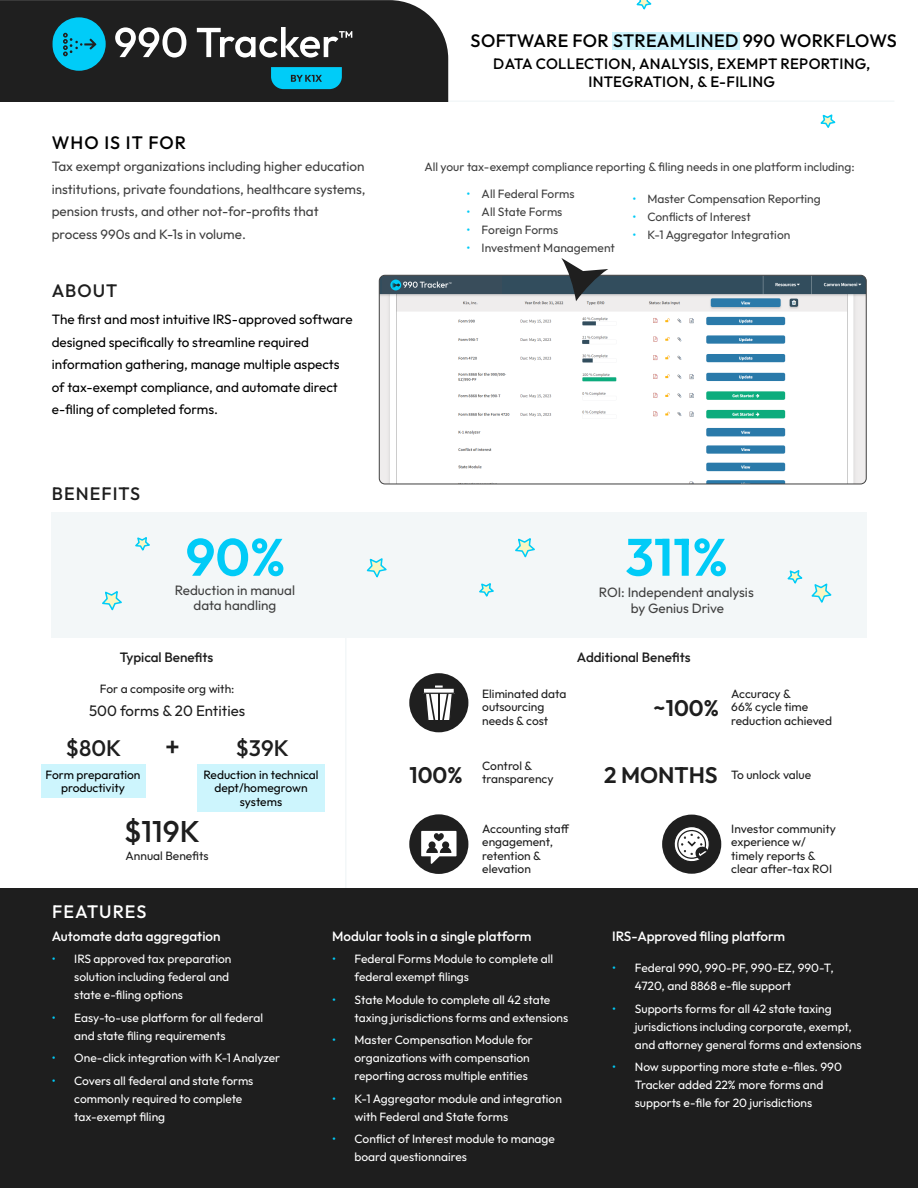
<style>
.page{position:relative;width:918px;height:1188px;background:#fff}
.page>*{position:absolute;margin:0;border:0;box-sizing:border-box;transform-origin:0 0}
.t1{font:600 52.5px "Outfit";color:#00cbf7}
.t2{font:500 30px "Outfit";color:#1e1e1e}
.t3{font:500 27px "Outfit";color:#1e1e1e}
.t4{font:600 22.5px "Outfit";color:#1e1e1e}
.t5{font:500 22.5px "Outfit";color:#1e1e1e}
.Sub_1{font:500 18px "Outfit";letter-spacing:.02em;color:#000}
.Sub_1-2{font:500 18px "Outfit";letter-spacing:.06em;color:#1e1e1e}
.Sub_1-3{font:500 18px "Outfit";letter-spacing:.06em;color:#000}
.Sub_1-4{font:500 18px "Outfit";letter-spacing:.05em;color:#fff}
.t6{font:500 15px/18px "Outfit";letter-spacing:.02em;color:#000;text-align:center}
.t7{font:15px "Outfit";color:#1e1e1e}
.Sub_1-5{font:13.5px/22.5px "Outfit";color:#404040;text-align:center}
.t8{font:13.5px/22.5px "Outfit";color:#000}
.t9{font:500 13.5px "Outfit";color:#fff}
.t10{font:500 13.5px "Outfit";color:#1e1e1e}
.t11{font:12px/18px "Outfit";color:#fff}
.t12{font:12px/13.5px "Outfit";color:#1e1e1e}
.t13{font:12px "Outfit";color:#404040}
.t14{font:12px/13.5px "Outfit";color:#000;text-align:center}
.s1{color:#00cbf7}
</style>
<div class="page">
<hr style="left:345px;top:621px;width:1px;height:275px;background:#f3f7f8">
<div style="left:52px;top:512px;width:815px;height:126px;background:#f3f7f8"></div>
<div style="left:0;top:888px;width:918px;height:300px;background:#1e1e1e"></div>
<img style="left:379px;top:275px;width:487px;height:209px">
<div style="left:379px;top:275px;width:487px;height:209px;border:1px solid #404040;border-radius:6px"></div>
<svg style="left:561px;top:258px;width:47px;height:43px"></svg>
<div style="left:612px;top:32px;width:128px;height:18px;background:#cdf4fd"></div>
<svg style="left:102px;top:591px;width:20px;height:20px"></svg>
<svg style="left:366px;top:558px;width:21px;height:20px"></svg>
<svg style="left:515px;top:538px;width:20px;height:20px"></svg>
<svg style="left:135px;top:537px;width:15px;height:14px"></svg>
<svg style="left:787px;top:570px;width:45px;height:33px"></svg>
<svg style="left:479px;top:583px;width:15px;height:14px"></svg>
<div style="left:409px;top:814px;width:59px;height:60px;background:#1f1f1f;border-radius:50%"></div>
<svg style="left:421px;top:831px;width:36px;height:33px"></svg>
<div style="left:662px;top:815px;width:59px;height:59px;background:#1f1f1f;border-radius:50%"></div>
<svg style="left:674px;top:827px;width:35px;height:35px"></svg>
<div style="left:409px;top:673px;width:59px;height:59px;background:#1f1f1f;border-radius:50%"></div>
<svg style="left:423px;top:685px;width:32px;height:35px"></svg>
<div style="left:41px;top:764px;width:105px;height:34px;background:#cdf5fd"></div>
<div style="left:197px;top:764px;width:128px;height:48px;background:#cdf5fd"></div>
<hr style="left:24px;top:100px;width:870px;height:2px;background:#f3f7f8">
<div style="left:0;top:0;width:448px;height:102px;background:#1f1f1f"></div>
<svg style="left:115px;top:27px;width:71px;height:31px"></svg>
<svg style="left:197px;top:27px;width:155px;height:31px"></svg>
<div style="left:52px;top:17px;width:54px;height:54px;background:#00ccf8;border-radius:50%"></div>
<svg style="left:63px;top:33px;width:33px;height:23px"></svg>
<svg style="left:271px;top:67px;width:71px;height:22px;background:#03b8df"></svg>
<svg style="left:636px;top:0;width:16px;height:10px"></svg>
<svg style="left:820px;top:114px;width:16px;height:14px"></svg>
<div style="left:382px;top:276px;width:120px;height:18px;background:#394d5b"></div>
<svg style="left:390px;top:280px;width:11px;height:10px"></svg>
<svg style="left:393px;top:282px;width:58px;height:6px"></svg>
<p class="Sub_1-3" style="left:52px;top:130px;width:136px">WHO IS IT FOR</p>
<p class="Sub_1-5" style="left:52px;top:155px;width:315px;text-align:left">Tax exempt organizations including higher education institutions, private foundations, healthcare systems, pension trusts, and other not-for-profits that process 990s and K-1s in volume.</p>
<p class="Sub_1-2" style="left:52px;top:279px;width:67px">ABOUT</p>
<p class="t8" style="left:52px;top:308px;width:302px">The first and most intuitive IRS-approved software designed specifically to streamline required information gathering, manage multiple aspects of tax-exempt compliance, and automate direct e-filing of completed forms.</p>
<p class="Sub_1-2" style="left:52px;top:481px;width:90px">BENEFITS</p>
<p class="t1" style="left:186px;top:523px;width:101px">90%</p>
<p class="Sub_1-5" style="left:175px;top:583px;width:122px;line-height:15px">Reduction in manual data handling</p>
<p class="t10" style="left:120px;top:648px;width:95px">Typical Benefits</p>
<p class="t12" style="left:100px;top:682px;width:136px">For a composite org with:</p>
<p class="t7" style="left:89px;top:701px;width:158px">500 forms &amp; 20 Entities</p>
<p class="t5" style="left:66px;top:733px;width:57px">$80K</p>
<p class="t3" style="left:165px;top:729px;width:16px">+</p>
<p class="t5" style="left:236px;top:733px;width:55px">$39K</p>
<p class="t14" style="left:45px;top:768px;width:97px">Form preparation productivity</p>
<p class="t14" style="left:203px;top:768px;width:117px">Reduction in technical dept/homegrown systems</p>
<p class="t2" style="left:124px;top:811px;width:77px">$119K</p>
<p class="t12" style="left:126px;top:849px;width:84px">Annual Benefits</p>
<p class="Sub_1-4" style="left:52px;top:900px;width:96px">FEATURES</p>
<p class="Sub_1" style="left:471px;top:28px;width:428px">SOFTWARE FOR STREAMLINED 990 WORKFLOWS</p>
<p class="t6" style="left:493px;top:55px;width:378px">DATA COLLECTION, ANALYSIS, EXEMPT REPORTING,<br>INTEGRATION, &amp; E-FILING</p>
<p class="t13" style="left:424px;top:159px;width:432px">All your tax-exempt compliance reporting &amp; filing needs in one platform including:</p>
<p class="t13" style="left:467px;top:186px;width:109px"><span class="s1">•</span> All Federal Forms</p>
<p class="t13" style="left:467px;top:204px;width:97px"><span class="s1">•</span> All State Forms</p>
<p class="t13" style="left:467px;top:222px;width:93px"><span class="s1">•</span> Foreign Forms</p>
<p class="t13" style="left:467px;top:240px;width:150px"><span class="s1">•</span> Investment Management</p>
<p class="t13" style="left:632px;top:191px;width:190px"><span class="s1">•</span> Master Compensation Reporting</p>
<p class="t13" style="left:632px;top:209px;width:120px"><span class="s1">•</span> Conflicts of Interest</p>
<p class="t13" style="left:632px;top:227px;width:159px"><span class="s1">•</span> K-1 Aggregator Integration</p>
<p class="t1" style="left:625px;top:523px;width:104px">311%</p>
<p class="Sub_1-5" style="left:599px;top:584px;width:156px;line-height:16.5px">ROI: Independent analysis by Genius Drive</p>
<p class="t10" style="left:577px;top:648px;width:115px">Additional Benefits</p>
<p class="t12" style="left:482px;top:687px;width:86px">Eliminated data outsourcing needs &amp; cost</p>
<p class="t12" style="left:482px;top:759px;width:73px">Control &amp; transparency</p>
<p class="t12" style="left:482px;top:822px;width:89px">Accounting staff engagement, retention &amp; elevation</p>
<p class="t4" style="left:653px;top:693px;width:67px">~100%</p>
<p class="t4" style="left:409px;top:760px;width:55px">100%</p>
<p class="t4" style="left:604px;top:760px;width:115px">2 MONTHS</p>
<p class="t12" style="left:731px;top:687px;width:102px">Accuracy &amp;<br>66% cycle time reduction achieved</p>
<p class="t12" style="left:731px;top:768px;width:81px">To unlock value</p>
<p class="t12" style="left:731px;top:822px;width:106px">Investor community experience w/ timely reports &amp; clear after-tax ROI</p>
<p class="t9" style="left:52px;top:927px;width:170px">Automate data aggregation</p>
<p class="t11" style="left:74px;top:950px;width:159px;text-indent:-22px"><span class="s1">•</span> IRS approved tax preparation solution including federal and state e-filing options</p>
<p class="t11" style="left:74px;top:1009px;width:190px;text-indent:-22px"><span class="s1">•</span> Easy-to-use platform for all federal and state filing requirements</p>
<p class="t11" style="left:52px;top:1049px;width:230px"><span class="s1">•</span> One-click integration with K-1 Analyzer</p>
<p class="t11" style="left:74px;top:1072px;width:181px;text-indent:-22px"><span class="s1">•</span> Covers all federal and state forms commonly required to complete tax-exempt filing</p>
<p class="t9" style="left:332px;top:927px;width:201px">Modular tools in a single platform</p>
<p class="t11" style="left:355px;top:950px;width:200px;text-indent:-22px"><span class="s1">•</span> Federal Forms Module to complete all federal exempt filings</p>
<p class="t11" style="left:355px;top:991px;width:215px;text-indent:-22px"><span class="s1">•</span> State Module to complete all 42 state taxing jurisdictions forms and extensions</p>
<p class="t11" style="left:355px;top:1031px;width:180px;text-indent:-22px"><span class="s1">•</span> Master Compensation Module for organizations with compensation reporting across multiple entities</p>
<p class="t11" style="left:355px;top:1090px;width:209px;text-indent:-22px"><span class="s1">•</span> K-1 Aggregator module and integration with Federal and State forms</p>
<p class="t11" style="left:355px;top:1130px;width:202px;text-indent:-22px"><span class="s1">•</span> Conflict of Interest module to manage board questionnaires</p>
<p class="t9" style="left:612px;top:927px;width:174px">IRS-Approved filing platform</p>
<p class="t11" style="left:635px;top:959px;width:200px;text-indent:-22px"><span class="s1">•</span> Federal 990, 990-PF, 990-EZ, 990-T,<br>4720, and 8868 e-file support</p>
<p class="t11" style="left:635px;top:1000px;width:228px;text-indent:-22px"><span class="s1">•</span> Supports forms for all 42 state taxing jurisdictions including corporate, exempt, and attorney general forms and extensions</p>
<p class="t11" style="left:612px;top:1058px;width:231px;text-align:center"><span class="s1">•</span> Now supporting more state e-files. 990<br>Tracker added 22% more forms and supports e-file for 20 jurisdictions</p>
</div>
